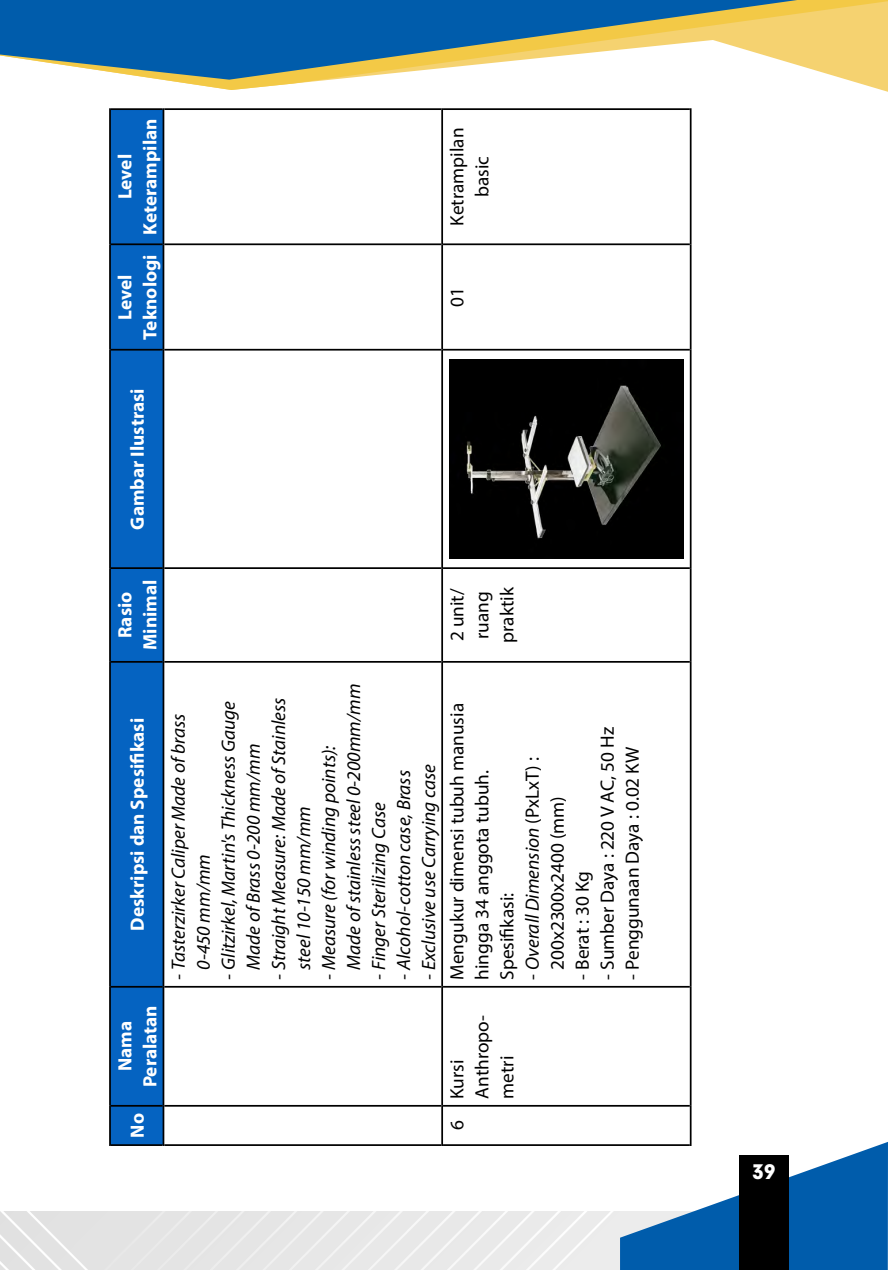
<style>
.page{position:relative;width:888px;height:1270px;background:#fff}
.page>*{position:absolute;margin:0;border:0;box-sizing:border-box;transform-origin:0 0}
.t1{font:italic 19.25px/25px "Myriad Pro";color:#000}
.t2{font:19.25px/25px "Myriad Pro";color:#000}
.t3{font:700 19.25px/25px "Myriad Pro";color:#fff;text-align:center}
.t4{font:900 19.25px "Geometrix";color:#fff}
.s1{font-style:italic}
</style>
<div class="page">
<img style="left:0;top:1211px;width:620px;height:59px">
<svg style="left:620px;top:1142px;width:268px;height:128px"></svg>
<svg style="left:165px;top:0;width:723px;height:90px"></svg>
<svg style="left:0;top:0;width:797px;height:80px;fill:#005cab"></svg>
<div style="left:739px;top:1156px;width:50px;height:114px;background:#000"></div>
<div style="left:111px;top:110px;width:52px;height:1034px;background:#0563c1"></div>
<hr style="left:164px;top:1144px;width:277px;height:2px;background:#000">
<hr style="left:164px;top:1105px;width:277px;height:2px;background:#000">
<hr style="left:164px;top:986px;width:277px;height:2px;background:#000">
<hr style="left:164px;top:661px;width:277px;height:2px;background:#000">
<hr style="left:164px;top:567px;width:277px;height:2px;background:#000">
<hr style="left:164px;top:349px;width:277px;height:2px;background:#000">
<hr style="left:164px;top:243px;width:277px;height:2px;background:#000">
<hr style="left:164px;top:108px;width:277px;height:2px;background:#000">
<hr style="left:441px;top:1106px;width:2px;height:40px;background:#000">
<hr style="left:443px;top:1144px;width:247px;height:2px;background:#000">
<hr style="left:441px;top:987px;width:2px;height:119px;background:#000">
<hr style="left:443px;top:1105px;width:247px;height:2px;background:#000">
<hr style="left:441px;top:662px;width:2px;height:325px;background:#000">
<hr style="left:443px;top:986px;width:247px;height:2px;background:#000">
<hr style="left:441px;top:568px;width:2px;height:94px;background:#000">
<hr style="left:443px;top:661px;width:247px;height:2px;background:#000">
<hr style="left:441px;top:350px;width:2px;height:218px;background:#000">
<hr style="left:443px;top:567px;width:247px;height:2px;background:#000">
<hr style="left:441px;top:244px;width:2px;height:106px;background:#000">
<hr style="left:443px;top:349px;width:247px;height:2px;background:#000">
<hr style="left:441px;top:108px;width:2px;height:136px;background:#000">
<hr style="left:443px;top:243px;width:247px;height:2px;background:#000">
<hr style="left:443px;top:108px;width:247px;height:2px;background:#000">
<hr style="left:690px;top:1106px;width:2px;height:40px;background:#000">
<hr style="left:690px;top:987px;width:2px;height:119px;background:#000">
<hr style="left:690px;top:662px;width:2px;height:325px;background:#000">
<hr style="left:690px;top:568px;width:2px;height:94px;background:#000">
<hr style="left:690px;top:350px;width:2px;height:218px;background:#000">
<hr style="left:690px;top:244px;width:2px;height:106px;background:#000">
<hr style="left:690px;top:108px;width:2px;height:136px;background:#000">
<hr style="left:109px;top:1106px;width:2px;height:40px;background:#000">
<hr style="left:111px;top:1144px;width:52px;height:2px;background:#000">
<hr style="left:109px;top:987px;width:2px;height:119px;background:#000">
<hr style="left:111px;top:1105px;width:52px;height:2px;background:#000">
<hr style="left:109px;top:662px;width:2px;height:325px;background:#000">
<hr style="left:111px;top:986px;width:52px;height:2px;background:#000">
<hr style="left:109px;top:568px;width:2px;height:94px;background:#000">
<hr style="left:111px;top:661px;width:52px;height:2px;background:#000">
<hr style="left:109px;top:350px;width:2px;height:218px;background:#000">
<hr style="left:111px;top:567px;width:52px;height:2px;background:#000">
<hr style="left:109px;top:244px;width:2px;height:106px;background:#000">
<hr style="left:111px;top:349px;width:52px;height:2px;background:#000">
<hr style="left:109px;top:108px;width:2px;height:136px;background:#000">
<hr style="left:111px;top:243px;width:52px;height:2px;background:#000">
<hr style="left:111px;top:108px;width:52px;height:2px;background:#000">
<hr style="left:163px;top:1106px;width:1px;height:40px;background:#000">
<hr style="left:163px;top:987px;width:1px;height:119px;background:#000">
<hr style="left:163px;top:662px;width:1px;height:325px;background:#000">
<hr style="left:163px;top:568px;width:1px;height:94px;background:#000">
<hr style="left:163px;top:350px;width:1px;height:218px;background:#000">
<hr style="left:163px;top:244px;width:1px;height:106px;background:#000">
<hr style="left:163px;top:108px;width:1px;height:136px;background:#000">
<img style="left:449px;top:359px;width:235px;height:200px">
<p class="t3" style="left:112px;top:235px;width:118px;rotate:-90deg">Level<br>Keterampilan</p>
<p class="t3" style="left:112px;top:340px;width:87px;rotate:-90deg">Level<br>Teknologi</p>
<p class="t3" style="left:124px;top:530px;width:143px;rotate:-90deg">Gambar Ilustrasi</p>
<p class="t2" style="left:444px;top:226px;width:99px;text-align:center;rotate:-90deg">Ketrampilan basic</p>
<p class="t2" style="left:444px;top:307px;width:21px;rotate:-90deg">01</p>
<p class="t3" style="left:112px;top:650px;width:72px;rotate:-90deg">Rasio<br>Minimal</p>
<p class="t3" style="left:124px;top:930px;width:214px;rotate:-90deg">Deskripsi dan Spesifikasi</p>
<p class="t3" style="left:112px;top:1087px;width:83px;rotate:-90deg">Nama<br>Peralatan</p>
<p class="t3" style="left:124px;top:1138px;width:26px;rotate:-90deg">No</p>
<p class="t2" style="left:444px;top:643px;width:57px;rotate:-90deg">2 unit/ ruang praktik</p>
<p class="t1" style="left:166px;top:970px;width:257px;text-indent:-10px;rotate:-90deg">- Tasterzirker Caliper Made of brass<br>0-450 mm/mm</p>
<p class="t1" style="left:216px;top:970px;width:270px;text-indent:-10px;rotate:-90deg">- Glitzirkel, Martin's Thickness Gauge<br>Made of Brass 0-200 mm/mm</p>
<p class="t1" style="left:266px;top:970px;width:274px;text-indent:-10px;rotate:-90deg">- Straight Measure: Made of Stainless steel 10-150 mm/mm</p>
<p class="t1" style="left:316px;top:970px;width:288px;text-indent:-10px;rotate:-90deg">- Measure (for winding points):<br>Made of stainless steel 0-200mm/mm</p>
<p class="t1" style="left:391px;top:980px;width:211px;rotate:-90deg">- Alcohol-cotton case, Brass</p>
<p class="t1" style="left:416px;top:980px;width:217px;rotate:-90deg">- Exclusive use Carrying case</p>
<p class="t1" style="left:366px;top:980px;width:179px;rotate:-90deg">- Finger Sterilizing Case</p>
<p class="t2" style="left:444px;top:980px;width:278px;rotate:-90deg">Mengukur dimensi tubuh manusia hingga 34 anggota tubuh.<br>Spesifikasi:</p>
<p class="t2" style="left:519px;top:970px;width:214px;text-indent:-10px;rotate:-90deg">- <span class="s1">Overall Dimension</span> (PxLxT) :<br>200x2300x2400 (mm)</p>
<p class="t2" style="left:594px;top:980px;width:254px;rotate:-90deg">- Sumber Daya : 220 V AC, 50 Hz</p>
<p class="t2" style="left:619px;top:980px;width:235px;rotate:-90deg">- Penggunaan Daya : 0.02 KW</p>
<p class="t2" style="left:569px;top:980px;width:110px;rotate:-90deg">- Berat : 30 Kg</p>
<p class="t2" style="left:444px;top:1099px;width:84px;text-indent:-32px;rotate:-90deg">6 Kursi<br>Anthropo&shy;metri</p>
<p class="t4" style="left:752px;top:1159px;width:25px">39</p>
</div>
